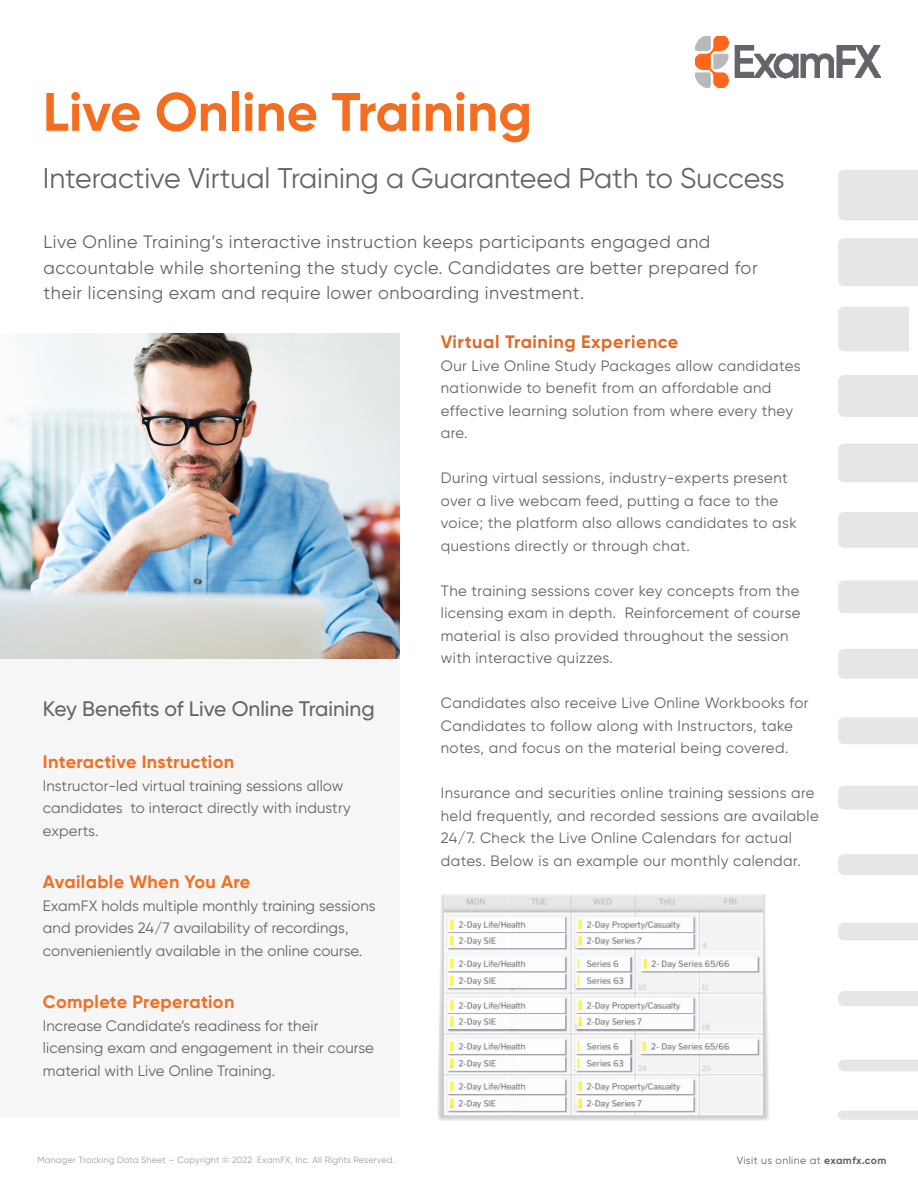
<style>
.page{position:relative;width:918px;height:1188px;background:#fff}
.page>*{position:absolute;margin:0;border:0;box-sizing:border-box;transform-origin:0 0}
.t1{font:700 54px "Gilroy";color:#f36e21}
.t2{font:28.5px "Gilroy";color:#646464}
.t3{font:500 21px "Gilroy";color:#646464}
.t4{font:18px/25.5px "Gilroy";letter-spacing:.03em;color:#646464}
.t5{font:700 18px "Gilroy";letter-spacing:.02em;color:#f36e21}
.t6{font:700 18px "Gilroy";letter-spacing:.03em;color:#e46825}
.t7{font:15px/22.5px "Gilroy";letter-spacing:.025em;color:#636366}
.t8{font:10.5px "Gilroy";letter-spacing:.04em;color:#636366}
.t9{font:9px "Gilroy";letter-spacing:.02em;color:#9d9fa2}
.s1{font-weight:700}
</style>
<div class="page">
<img style="left:695px;top:36px;width:186px;height:52px">
<svg style="left:838px;top:1059px;width:80px;height:12px"></svg>
<svg style="left:838px;top:991px;width:80px;height:15px"></svg>
<svg style="left:838px;top:923px;width:80px;height:18px"></svg>
<div style="left:838px;top:854px;width:80px;height:21px;background:#e6e6e6"></div>
<div style="left:838px;top:786px;width:80px;height:24px;background:#e6e6e6"></div>
<div style="left:838px;top:717px;width:80px;height:27px;background:#e6e6e6"></div>
<div style="left:838px;top:649px;width:80px;height:30px;background:#e6e6e6"></div>
<div style="left:838px;top:580px;width:80px;height:33px;background:#e6e6e6"></div>
<div style="left:838px;top:512px;width:80px;height:36px;background:#e6e6e6"></div>
<div style="left:838px;top:444px;width:80px;height:38px;background:#e6e6e6"></div>
<div style="left:838px;top:375px;width:80px;height:42px;background:#e6e6e6"></div>
<div style="left:838px;top:307px;width:71px;height:44px;background:#e6e6e6"></div>
<div style="left:838px;top:238px;width:80px;height:48px;background:#e6e6e6"></div>
<div style="left:838px;top:170px;width:80px;height:50px;background:#e6e6e6"></div>
<svg style="left:837px;top:1111px;width:81px;height:9px"></svg>
<div style="left:0;top:658px;width:399px;height:459px;background:#f6f6f6"></div>
<img style="left:0;top:334px;width:399px;height:325px">
<img style="left:438px;top:894px;width:331px;height:227px">
<p class="t1" style="left:43px;top:78px;width:491px">Live Online Training</p>
<p class="t2" style="left:43px;top:160px;width:743px">Interactive Virtual Training a Guaranteed Path to Success</p>
<p class="t4" style="left:43px;top:229px;width:716px">Live Online Training’s interactive instruction keeps participants engaged and accountable while shortening the study cycle. Candidates are better prepared for their licensing exam and require lower onboarding investment.</p>
<p class="t3" style="left:43px;top:696px;width:333px">Key Benefits of Live Online Training</p>
<p class="t5" style="left:43px;top:750px;width:193px">Interactive Instruction</p>
<p class="t7" style="left:43px;top:774px;width:309px">Instructor-led virtual training sessions allow candidates to interact directly with industry experts.</p>
<p class="t5" style="left:43px;top:870px;width:209px">Available When You Are</p>
<p class="t7" style="left:43px;top:894px;width:334px">ExamFX holds multiple monthly training sessions and provides 24/7 availability of recordings, convenieniently available in the online course.</p>
<p class="t5" style="left:43px;top:990px;width:193px">Complete Preperation</p>
<p class="t7" style="left:43px;top:1014px;width:333px">Increase Candidate’s readiness for their licensing exam and engagement in their course material with Live Online Training.</p>
<p class="t6" style="left:441px;top:330px;width:239px">Virtual Training Experience</p>
<p class="t7" style="left:441px;top:354px;width:361px">Our Live Online Study Packages allow candidates nationwide to benefit from an affordable and effective learning solution from where every they are.</p>
<p class="t7" style="left:441px;top:466px;width:358px">During virtual sessions, industry-experts present over a live webcam feed, putting a face to the voice; the platform also allows candidates to ask questions directly or through chat.</p>
<p class="t7" style="left:441px;top:579px;width:361px">The training sessions cover key concepts from the licensing exam in depth. Reinforcement of course material is also provided throughout the session with interactive quizzes.</p>
<p class="t7" style="left:441px;top:691px;width:369px">Candidates also receive Live Online Workbooks for<br>Candidates to follow along with Instructors, take notes, and focus on the material being covered.</p>
<p class="t7" style="left:441px;top:781px;width:380px">Insurance and securities online training sessions are held frequently, and recorded sessions are available 24/7. Check the Live Online Calendars for actual dates. Below is an example our monthly calendar.</p>
<p class="t9" style="left:38px;top:1155px;width:359px">Manager Tracking Data Sheet – Copyright © 2022 ExamFX, Inc. All Rights Reserved.</p>
<p class="t8" style="left:737px;top:1154px;width:151px">Visit us online at <span class="s1">examfx.com</span></p>
</div>
